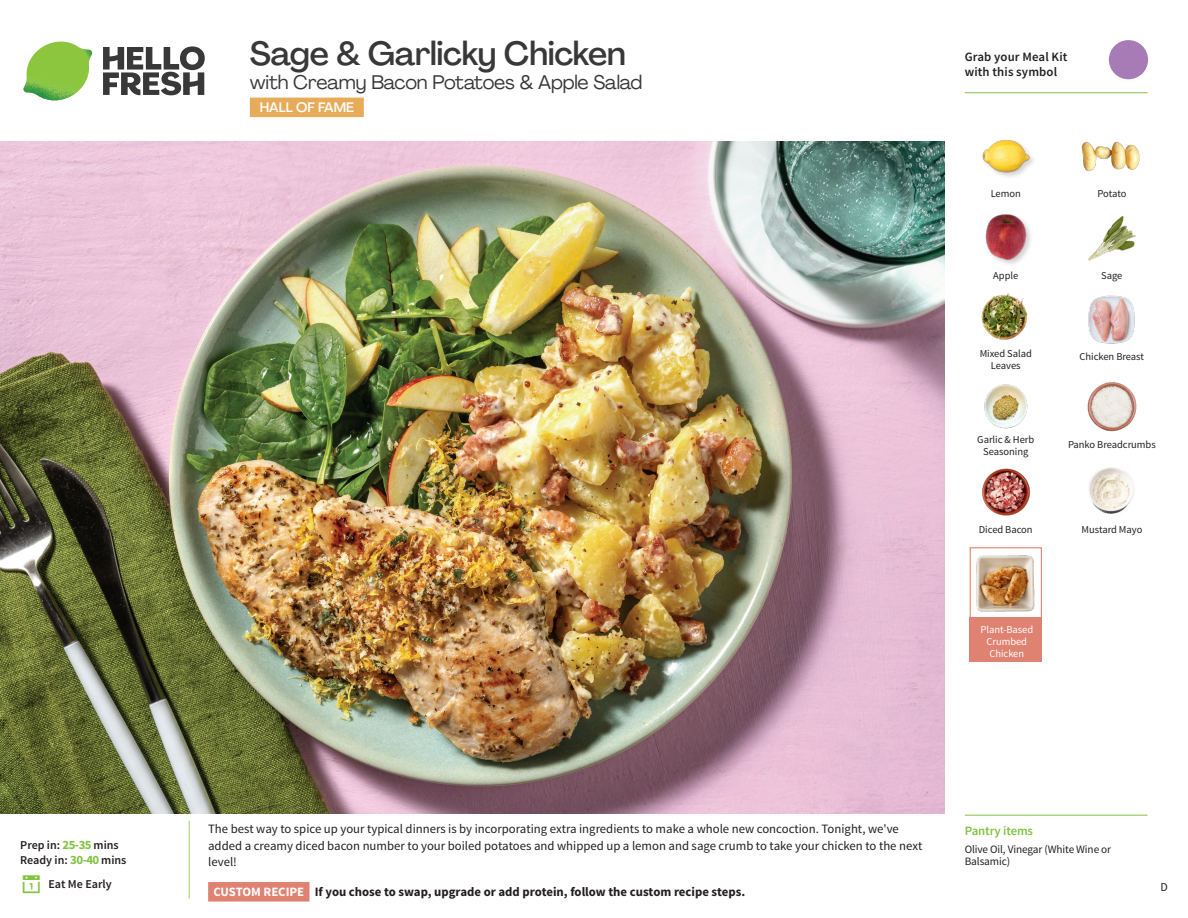
<style>
.page{position:relative;width:1188px;height:918px;background:#fff}
.page>*{position:absolute;margin:0;border:0;box-sizing:border-box;transform-origin:0 0}
._15_Titel_UK{font:500 33px "Agrandir";letter-spacing:-.015em;color:#383839}
._15_Titel_UK-2{font:19.5px "Agrandir";letter-spacing:-.01em;color:#383839}
.t1{font:500 13.5px "Agrandir";color:#fff}
.Step_6_Text_AU{font:12.75px/16.5px "Source Sans Pro";color:#231f20}
.Step_6_Text_AU-2{font:700 12.75px "Source Sans Pro";color:#231f20}
.t2{font:600 12.75px/15px "Source Sans Pro";letter-spacing:.01em;color:#231f20}
._04_Headers_Front{font:600 12.75px "Source Sans Pro";letter-spacing:-.01em;color:#81c340}
._04_Intro{font:600 12px "Source Sans Pro";color:#231f20}
.t3{font:12px "Source Sans Pro";color:#231f20}
._05_Pantry{font:11.25px/12px "Source Sans Pro";letter-spacing:-.01em;color:#231f20}
._18_FRONT_ingredient{font:10.5px/12px "Source Sans Pro";letter-spacing:-.005em;color:#231f20;text-align:center}
._18_FRONT_ingredient-2{font:10.5px/12px "Source Sans Pro";letter-spacing:-.005em;color:#fff;text-align:center}
.s1{font-weight:700;font-size:12.75px;color:#81c340}
.s2{color:#fff}
</style>
<div class="page">
<svg style="left:103px;top:46px;width:102px;height:49px"></svg>
<img style="left:23px;top:42px;width:69px;height:59px">
<svg style="left:188px;top:820px;width:122px;height:82px"></svg>
<img style="left:0;top:142px;width:945px;height:672px">
<div style="left:970px;top:547px;width:72px;height:73px;border:1px solid #df8272"></div>
<div style="left:970px;top:617px;width:72px;height:45px;background:#df8272"></div>
<img style="left:977px;top:555px;width:57px;height:57px">
<div style="left:250px;top:98px;width:114px;height:19px;background:#e6ac5a"></div>
<img style="left:1088px;top:295px;width:47px;height:49px">
<img style="left:1087px;top:382px;width:50px;height:50px">
<img style="left:984px;top:384px;width:44px;height:45px">
<img style="left:982px;top:468px;width:48px;height:48px">
<img style="left:981px;top:294px;width:47px;height:46px">
<img style="left:1082px;top:141px;width:57px;height:30px">
<img style="left:1088px;top:215px;width:48px;height:46px">
<img style="left:982px;top:140px;width:51px;height:37px">
<img style="left:985px;top:214px;width:46px;height:50px">
<img style="left:1089px;top:467px;width:45px;height:46px">
<hr style="left:965px;top:815px;width:183px;height:1px;background:#81c340">
<svg style="left:1091px;top:40px;width:57px;height:54px"></svg>
<hr style="left:965px;top:92px;width:183px;height:1px;background:#81c340">
<p class="_04_Intro" style="left:20px;top:838px;width:100px">Prep in: <span class="s1">25-35</span> mins</p>
<p class="_04_Intro" style="left:20px;top:853px;width:108px">Ready in: <span class="s1">30-40</span> mins</p>
<p class="_04_Intro" style="left:48px;top:876px;width:65px">Eat Me Early</p>
<p class="_15_Titel_UK" style="left:250px;top:33px;width:377px">Sage &amp; Garlicky Chicken</p>
<p class="_15_Titel_UK-2" style="left:250px;top:71px;width:394px">with Creamy Bacon Potatoes &amp; Apple Salad</p>
<p class="t1" style="left:260px;top:99px;width:96px">HALL OF FAME</p>
<p class="t2" style="left:965px;top:50px;width:104px">Grab your Meal Kit with this symbol</p>
<p class="_18_FRONT_ingredient" style="left:991px;top:188px;width:32px">Lemon</p>
<p class="_18_FRONT_ingredient" style="left:1097px;top:188px;width:31px">Potato</p>
<p class="_18_FRONT_ingredient" style="left:993px;top:270px;width:27px">Apple</p>
<p class="_18_FRONT_ingredient" style="left:1101px;top:270px;width:23px">Sage</p>
<p class="_18_FRONT_ingredient" style="left:980px;top:348px;width:54px">Mixed Salad</p>
<p class="_18_FRONT_ingredient" style="left:1080px;top:351px;width:66px">Chicken Breast</p>
<p class="_18_FRONT_ingredient" style="left:991px;top:360px;width:31px">Leaves</p>
<p class="_18_FRONT_ingredient" style="left:977px;top:434px;width:58px">Garlic &amp; Herb<br>Seasoning</p>
<p class="_18_FRONT_ingredient" style="left:1068px;top:438px;width:89px">Panko Breadcrumbs</p>
<p class="_18_FRONT_ingredient" style="left:979px;top:524px;width:55px">Diced Bacon</p>
<p class="_18_FRONT_ingredient" style="left:1081px;top:524px;width:62px">Mustard Mayo</p>
<p class="_18_FRONT_ingredient-2" style="left:980px;top:624px;width:54px">Plant-Based<br>Crumbed<br>Chicken</p>
<p class="Step_6_Text_AU" style="left:208px;top:821px;width:716px">The best way to spice up your typical dinners is by incorporating extra ingredients to make a whole new concoction. Tonight, we've added a creamy diced bacon number to your boiled potatoes and whipped up a lemon and sage crumb to take your chicken to the next level!</p>
<p class="Step_6_Text_AU-2" style="left:213px;top:883px;width:533px"><span class="s2">CUSTOM RECIPE</span> If you chose to swap, upgrade or add protein, follow the custom recipe steps.</p>
<p class="_04_Headers_Front" style="left:965px;top:822px;width:70px">Pantry items</p>
<p class="_05_Pantry" style="left:965px;top:844px;width:148px">Olive Oil, Vinegar (White Wine or<br>Balsamic)</p>
<p class="t3" style="left:1160px;top:879px;width:9px">D</p>
</div>
